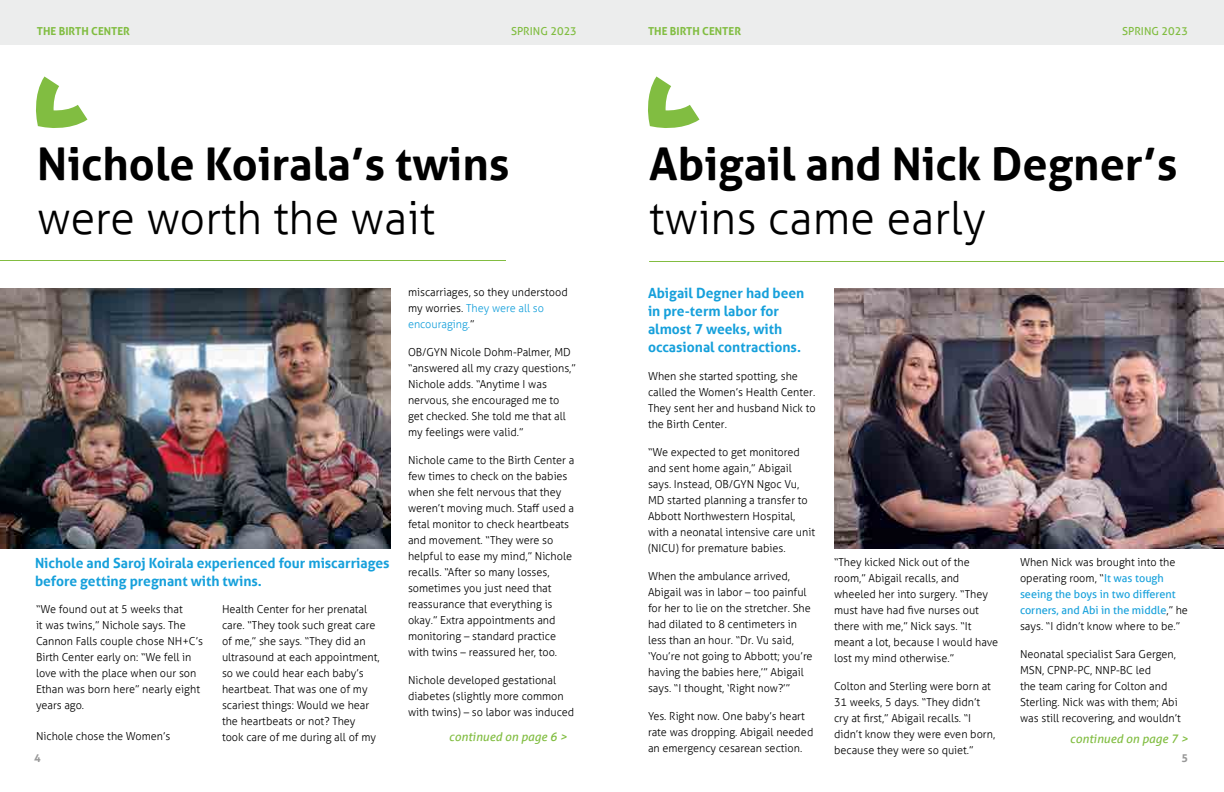
<style>
.page{position:relative;width:1224px;height:792px;background:#fff}
.page>*{position:absolute;margin:0;border:0;box-sizing:border-box;transform-origin:0 0}
.t1{font:700 45px "Aller";color:#000}
.t2{font:300 45px "Aller";color:#000}
.t3{font:700 14px/18px "Aller";color:#16a0db}
.t4{font:italic 12px "Aller";color:#81bd41}
.t5{font:300 11px/16px "Aller";color:#000}
.t6{font:700 11px "Aller";color:#81bd41}
.t7{font:11px "Aller";color:#81bd41}
.t8{font:700 11px "Aller";color:#989898}
.s1{color:#16a0db}
.s2{font-weight:400;color:#16a0db}
</style>
<div class="page">
<div style="left:0;top:0;width:1224px;height:45px;background:#eceded"></div>
<hr style="left:0;top:260px;width:506px;height:1px;background:#82bd41">
<hr style="left:649px;top:261px;width:575px;height:1px;background:#82bd41">
<svg style="left:36px;top:76px;width:51px;height:52px"></svg>
<svg style="left:648px;top:76px;width:51px;height:52px"></svg>
<img style="left:0;top:288px;width:390px;height:261px">
<img style="left:834px;top:288px;width:390px;height:261px">
<p class="t6" style="left:37px;top:24px;width:95px">THE BIRTH CENTER</p>
<p class="t7" style="left:511px;top:24px;width:67px">SPRING 2023</p>
<p class="t6" style="left:648px;top:24px;width:95px">THE BIRTH CENTER</p>
<p class="t7" style="left:1122px;top:24px;width:67px">SPRING 2023</p>
<h1 class="t1" style="left:37px;top:136px;width:474px">Nichole Koirala’s twins</h1>
<h1 class="t2" style="left:37px;top:191px;width:399px">were worth the wait</h1>
<h1 class="t1" style="left:649px;top:136px;width:530px">Abigail and Nick Degner’s</h1>
<h1 class="t2" style="left:649px;top:191px;width:338px">twins came early</h1>
<p class="t3" style="left:648px;top:284px;width:158px">Abigail Degner had been in pre-term labor for almost 7 weeks, with occasional contractions.</p>
<p class="t5" style="left:648px;top:368px;width:169px">When she started spotting, she called the Women’s Health Center.<br>They sent her and husband Nick to the Birth Center.</p>
<p class="t5" style="left:648px;top:444px;width:169px">“We expected to get monitored and sent home again,” Abigail says. Instead, OB/GYN Ngoc Vu,<br>MD started planning a transfer to<br>Abbott Northwestern Hospital, with a neonatal intensive care unit (NICU) for premature babies.</p>
<p class="t5" style="left:648px;top:568px;width:166px">When the ambulance arrived,<br>Abigail was in labor – too painful for her to lie on the stretcher. She had dilated to 8 centimeters in less than an hour. “Dr. Vu said, ‘You’re not going to Abbott; you’re having the babies here,’” Abigail says. “I thought, ‘Right now?’”</p>
<p class="t5" style="left:648px;top:708px;width:167px">Yes. Right now. One baby’s heart rate was dropping. Abigail needed an emergency cesarean section.</p>
<p class="t5" style="left:408px;top:284px;width:161px">miscarriages, so they understood my worries. <span class="s1">They were all so encouraging.</span>”</p>
<p class="t5" style="left:408px;top:344px;width:169px">OB/GYN Nicole Dohm-Palmer, MD “answered all my crazy questions,”<br>Nichole adds. “Anytime I was nervous, she encouraged me to get checked. She told me that all my feelings were valid.”</p>
<p class="t5" style="left:408px;top:452px;width:168px">Nichole came to the Birth Center a few times to check on the babies when she felt nervous that they weren’t moving much. Staff used a fetal monitor to check heartbeats and movement. “They were so helpful to ease my mind,” Nichole recalls. “After so many losses, sometimes you just need that reassurance that everything is okay.” Extra appointments and monitoring – standard practice with twins – reassured her, too.</p>
<p class="t5" style="left:408px;top:672px;width:168px">Nichole developed gestational diabetes (slightly more common with twins) – so labor was induced</p>
<p class="t3" style="left:35px;top:554px;width:356px">Nichole and Saroj Koirala experienced four miscarriages before getting pregnant with twins.</p>
<p class="t5" style="left:834px;top:554px;width:166px">“They kicked Nick out of the room,” Abigail recalls, and wheeled her into surgery. “They must have had five nurses out there with me,” Nick says. “It meant a lot, because I would have lost my mind otherwise.”</p>
<p class="t5" style="left:834px;top:678px;width:163px">Colton and Sterling were born at<br>31 weeks, 5 days. “They didn’t cry at first,” Abigail recalls. “I didn’t know they were even born, because they were so quiet.”</p>
<p class="t5" style="left:1020px;top:554px;width:170px">When Nick was brought into the operating room, “<span class="s2">It was tough seeing the boys in two different corners, and Abi in the middle</span>,” he says. “I didn’t know where to be.”</p>
<p class="t5" style="left:1020px;top:646px;width:162px">Neonatal specialist Sara Gergen,<br>MSN, CPNP-PC, NNP-BC led<br>the team caring for Colton and<br>Sterling. Nick was with them; Abi was still recovering, and wouldn’t</p>
<p class="t5" style="left:36px;top:601px;width:169px">“We found out at 5 weeks that<br>it was twins,” Nichole says. The<br>Cannon Falls couple chose NH+C’s<br>Birth Center early on: “We fell in love with the place when our son<br>Ethan was born here” nearly eight years ago.</p>
<p class="t5" style="left:36px;top:728px;width:136px">Nichole chose the Women’s</p>
<p class="t5" style="left:222px;top:601px;width:159px">Health Center for her prenatal care. “They took such great care of me,” she says. “They did an ultrasound at each appointment, so we could hear each baby’s heartbeat. That was one of my scariest things: Would we hear the heartbeats or not? They took care of me during all of my</p>
<p class="t4" style="left:449px;top:729px;width:119px">continued on page 6 &gt;</p>
<p class="t4" style="left:1070px;top:731px;width:119px">continued on page 7 &gt;</p>
<p class="t8" style="left:34px;top:751px;width:8px">4</p>
<p class="t8" style="left:1181px;top:751px;width:8px">5</p>
</div>
